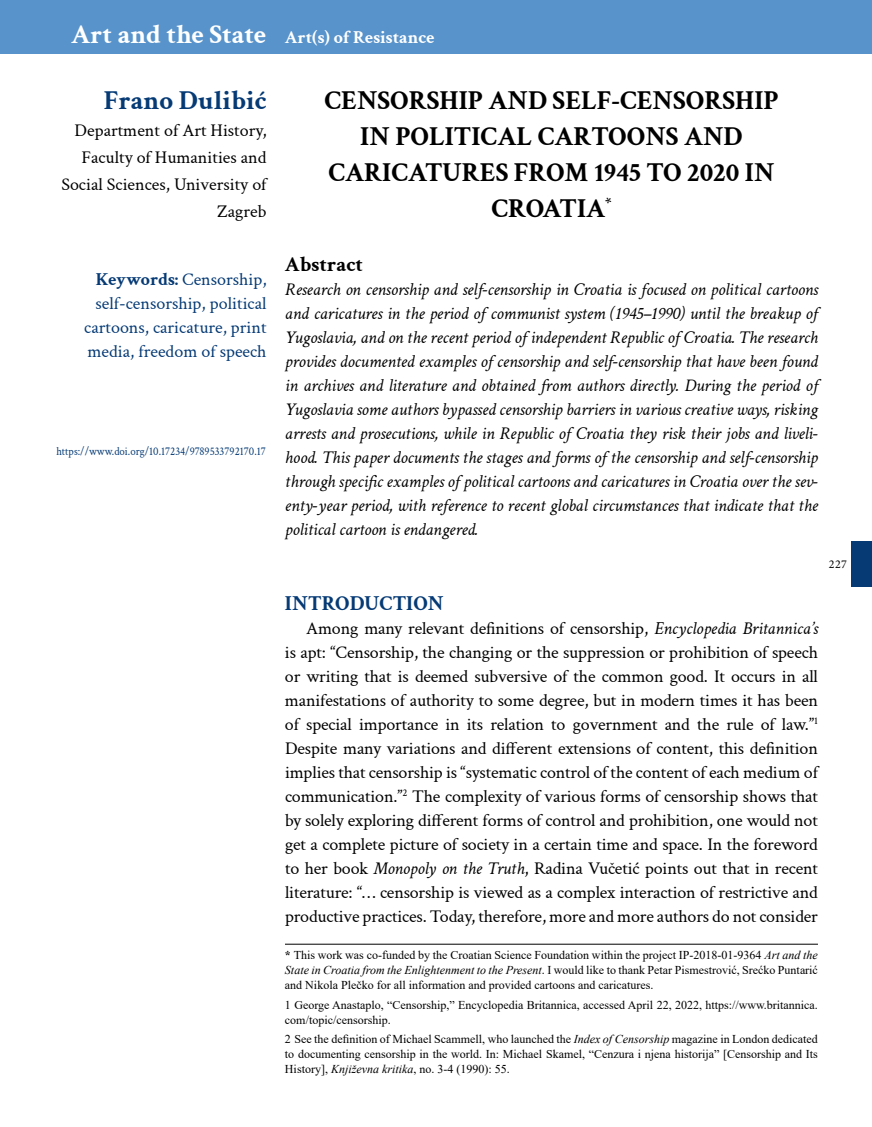
<style>
.page{position:relative;width:872px;height:1127px;background:#fff}
.page>*{position:absolute;margin:0;border:0;box-sizing:border-box;transform-origin:0 0}
.t1{font:700 27px/36px "Crimson Text";color:#000;text-align:center}
.t2{font:700 27px "Crimson Text";color:#053a75}
.t3{font:700 21px "Crimson Text";color:#053a75}
.t4{font:700 21px "Crimson Text";color:#000}
.t5{font:18px/24px "Crimson Text";color:#000;text-align:right}
.t6{font:italic 18px/24px "Crimson Text";letter-spacing:-.01em;color:#000;text-align:justify}
.t7{font:18px/24px "Crimson Text";color:#053a75;text-align:right}
.t8{font:700 18px "Crimson Text";color:#fff}
.t9{font:12px/15px "Times New Roman";color:#000;text-align:justify}
.t10{font:12px "Crimson Text";color:#053a75;scale:.9 1}
.t11{font:12px "Minion Pro";color:#000}
.s1{font-size:27px}
.s2{font-weight:700}
.s3{font-style:italic}
</style>
<div class="page">
<div style="left:851px;top:541px;width:21px;height:46px;background:#053a75"></div>
<div style="left:0;top:0;width:872px;height:54px;background:#5893cb"></div>
<hr style="left:285px;top:944px;width:533px;height:1px;background:#000">
<p class="t8" style="left:71px;top:23px;width:365px"><span class="s1">Art and the State</span> Art(s) of Resistance</p>
<h1 class="t2" style="left:104px;top:80px;width:164px">Frano Dulibić</h1>
<p class="t5" style="left:61px;top:116px;width:207px;line-height:27px">Department of Art History,<br>Faculty of Humanities and<br>Social Sciences, University of<br>Zagreb</p>
<p class="t7" style="left:84px;top:267px;width:184px"><span class="s2">Keywords:</span> Censorship, self-censorship, political cartoons, caricature, print media, freedom of speech</p>
<p class="t10" style="left:56px;top:442px;width:234px">https://www.doi.org/10.17234/9789533792170.17</p>
<h1 class="t1" style="left:324px;top:80px;width:455px">CENSORSHIP AND SELF-CENSORSHIP<br>IN POLITICAL CARTOONS AND<br>CARICATURES FROM 1945 TO 2020 IN<br>CROATIA<sup>*</sup></h1>
<p class="t4" style="left:285px;top:249px;width:80px">Abstract</p>
<p class="t6" style="left:285px;top:276px;width:534px">Research on censorship and self-censorship in Croatia is focused on political cartoons and caricatures in the period of communist system (1945–1990) until the breakup of Yugoslavia, and on the recent period of independent Republic of Croatia. The research provides documented examples of censorship and self-censorship that have been found in archives and literature and obtained from authors directly. During the period of Yugoslavia some authors bypassed censorship barriers in various creative ways, risking arrests and prosecutions, while in Republic of Croatia they risk their jobs and liveli&shy;hood. This paper documents the stages and forms of the censorship and self-censorship through specific examples of political cartoons and caricatures in Croatia over the sev&shy;enty-year period, with reference to recent global circumstances that indicate that the political cartoon is endangered.</p>
<p class="t11" style="left:829px;top:556px;width:20px">227</p>
<p class="t3" style="left:285px;top:588px;width:160px">INTRODUCTION</p>
<p class="t5" style="left:285px;top:615px;width:534px;text-align:justify;text-indent:21px">Among many relevant definitions of censorship, <span class="s3">Encyclopedia Britannica’s </span>is apt: “Censorship, the changing or the suppression or prohibition of speech or writing that is deemed subversive of the common good. It occurs in all manifestations of authority to some degree, but in modern times it has been of special importance in its relation to government and the rule of law.”<sup>1<br></sup>Despite many variations and different extensions of content, this definition implies that censorship is “systematic control of the content of each medium of communication.”<sup>2</sup> The complexity of various forms of censorship shows that by solely exploring different forms of control and prohibition, one would not get a complete picture of society in a certain time and space. In the foreword to her book <span class="s3">Monopoly on the Truth</span>, Radina Vučetić points out that in recent literature: “… censorship is viewed as a complex interaction of restrictive and productive practices. Today, therefore, more and more authors do not consider</p>
<p class="t9" style="left:285px;top:947px;width:534px"><span class="s2">*</span> This work was co-funded by the Croatian Science Foundation within the project IP-2018-01-9364 <span class="s3">Art and the State in Croatia from the Enlightenment to the Present</span>. I would like to thank Petar Pismestrović, Srećko Puntarić and Nikola Plečko for all information and provided cartoons and caricatures.</p>
<p class="t9" style="left:285px;top:997px;width:534px">1 George Anastaplo, “Censorship,” Encyclopedia Britannica, accessed April 22, 2022, https://www.britannica. com/topic/censorship.</p>
<p class="t9" style="left:285px;top:1031px;width:534px">2 See the definition of Michael Scammell, who launched the <span class="s3">Index of Censorship</span> magazine in London dedicated to documenting censorship in the world. In: Michael Skamel, “Cenzura i njena historija” [Censorship and Its History], <span class="s3">Književna kritika</span>, no. 3-4 (1990): 55.</p>
</div>
